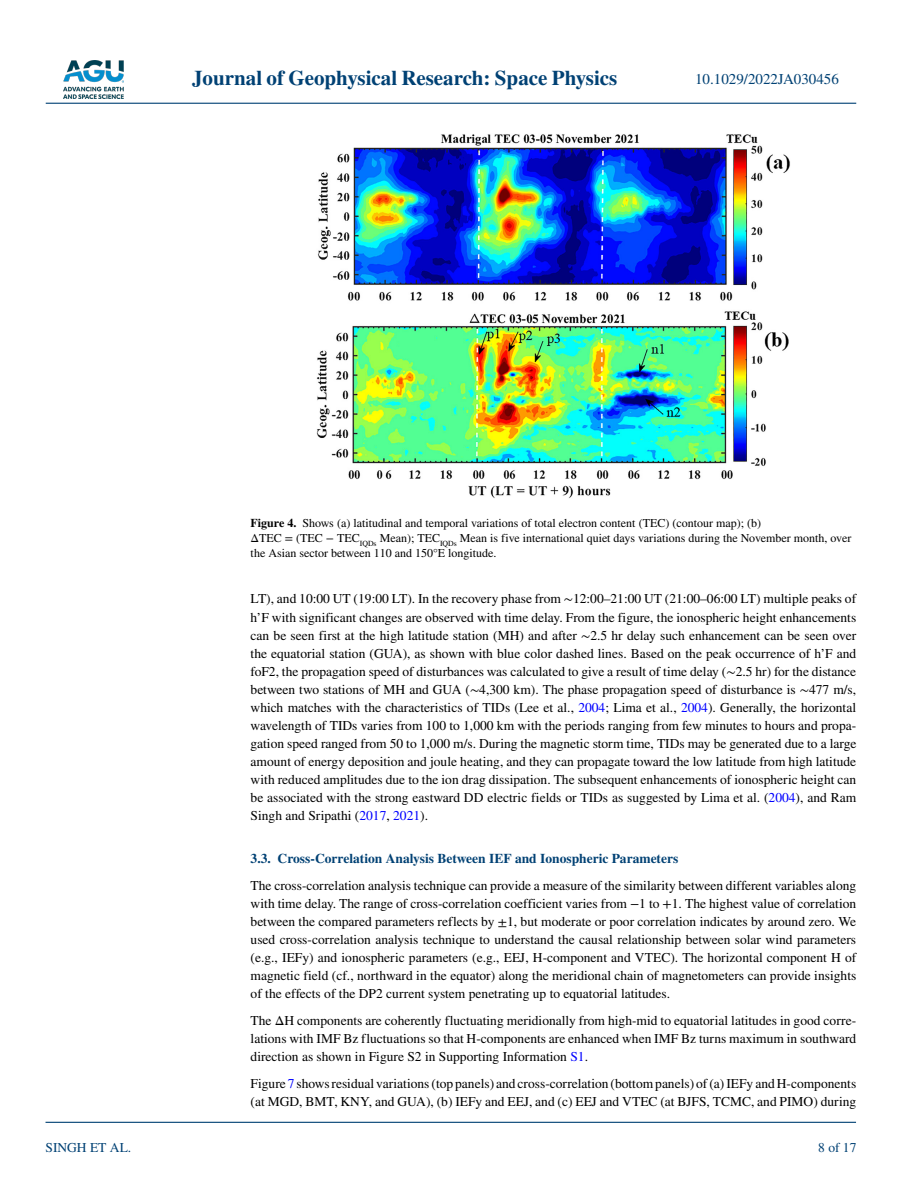
<style>
.page{position:relative;width:902px;height:1183px;background:#fff}
.page>*{position:absolute;margin:0;border:0;box-sizing:border-box;transform-origin:0 0}
.t1{font:700 21px "STIX";color:#004174}
.t2{font:15px "STIX";color:#004174}
.t3{font:13.5px/18px "STIX";color:#000;text-align:justify}
.t4{font:700 13.5px "STIX";color:#004174}
.t5{font:13.5px "STIX";color:#004174}
.t6{font:12px/15px "STIX";color:#000}
.s1{font-weight:700}
.s2{color:#00f}
</style>
<div class="page">
<img style="left:63px;top:60px;width:60px;height:39px">
<hr style="left:46px;top:103px;width:810px;height:1px;background:#004174">
<hr style="left:45px;top:1121px;width:810px;height:1px;background:#004174">
<img style="left:316px;top:134px;width:474px;height:364px">
<h1 class="t1" style="left:192px;top:66px;width:427px">Journal of Geophysical Research: Space Physics</h1>
<p class="t2" style="left:695px;top:69px;width:145px">10.1029/2022JA030456</p>
<p class="t5" style="left:45px;top:1138px;width:87px">SINGH ET AL.</p>
<p class="t6" style="left:250px;top:516px;width:602px"><span class="s1">Figure 4.</span> Shows (a) latitudinal and temporal variations of total electron content (TEC) (contour map); (b)<br>ΔTEC = (TEC − TEC<sub>IQDs</sub> Mean); TEC<sub>IQDs</sub> Mean is five international quiet days variations during the November month, over the Asian sector between 110 and 150°E longitude.</p>
<p class="t3" style="left:250px;top:590px;width:607px">LT), and 10:00 UT (19:00 LT). In the recovery phase from ∼12:00–21:00 UT (21:00–06:00 LT) multiple peaks of h’F with significant changes are observed with time delay. From the figure, the ionospheric height enhancements can be seen first at the high latitude station (MH) and after ∼2.5 hr delay such enhancement can be seen over the equatorial station (GUA), as shown with blue color dashed lines. Based on the peak occurrence of h’F and foF2, the propagation speed of disturbances was calculated to give a result of time delay (∼2.5 hr) for the distance between two stations of MH and GUA (∼4,300 km). The phase propagation speed of disturbance is ∼477 m/s, which matches with the characteristics of TIDs (Lee et al., <span class="s2">2004</span>; Lima et al., <span class="s2">2004</span>). Generally, the horizontal wavelength of TIDs varies from 100 to 1,000 km with the periods ranging from few minutes to hours and propa&shy;gation speed ranged from 50 to 1,000 m/s. During the magnetic storm time, TIDs may be generated due to a large amount of energy deposition and joule heating, and they can propagate toward the low latitude from high latitude with reduced amplitudes due to the ion drag dissipation. The subsequent enhancements of ionospheric height can be associated with the strong eastward DD electric fields or TIDs as suggested by Lima et al. (<span class="s2">2004</span>), and Ram Singh and Sripathi (<span class="s2">2017</span>, <span class="s2">2021</span>).</p>
<p class="t4" style="left:250px;top:850px;width:429px">3.3. Cross-Correlation Analysis Between IEF and Ionospheric Parameters</p>
<p class="t3" style="left:250px;top:877px;width:607px">The cross-correlation analysis technique can provide a measure of the similarity between different variables along with time delay. The range of cross-correlation coefficient varies from −1 to +1. The highest value of correlation between the compared parameters reflects by ±1, but moderate or poor correlation indicates by around zero. We used cross-correlation analysis technique to understand the causal relationship between solar wind parameters (e.g., IEFy) and ionospheric parameters (e.g., EEJ, H-component and VTEC). The horizontal component H of magnetic field (cf., northward in the equator) along the meridional chain of magnetometers can provide insights of the effects of the DP2 current system penetrating up to equatorial latitudes.</p>
<p class="t3" style="left:250px;top:1012px;width:607px">The ΔH components are coherently fluctuating meridionally from high-mid to equatorial latitudes in good corre&shy;lations with IMF Bz fluctuations so that H-components are enhanced when IMF Bz turns maximum in southward direction as shown in Figure S2 in Supporting Information <span class="s2">S1</span>.</p>
<p class="t3" style="left:250px;top:1075px;width:607px">Figure <span class="s2">7</span> shows residual variations (top panels) and cross-correlation (bottom panels) of (a) IEFy and H-components (at MGD, BMT, KNY, and GUA), (b) IEFy and EEJ, and (c) EEJ and VTEC (at BJFS, TCMC, and PIMO) during</p>
<p class="t5" style="left:818px;top:1138px;width:40px">8 of 17</p>
</div>
